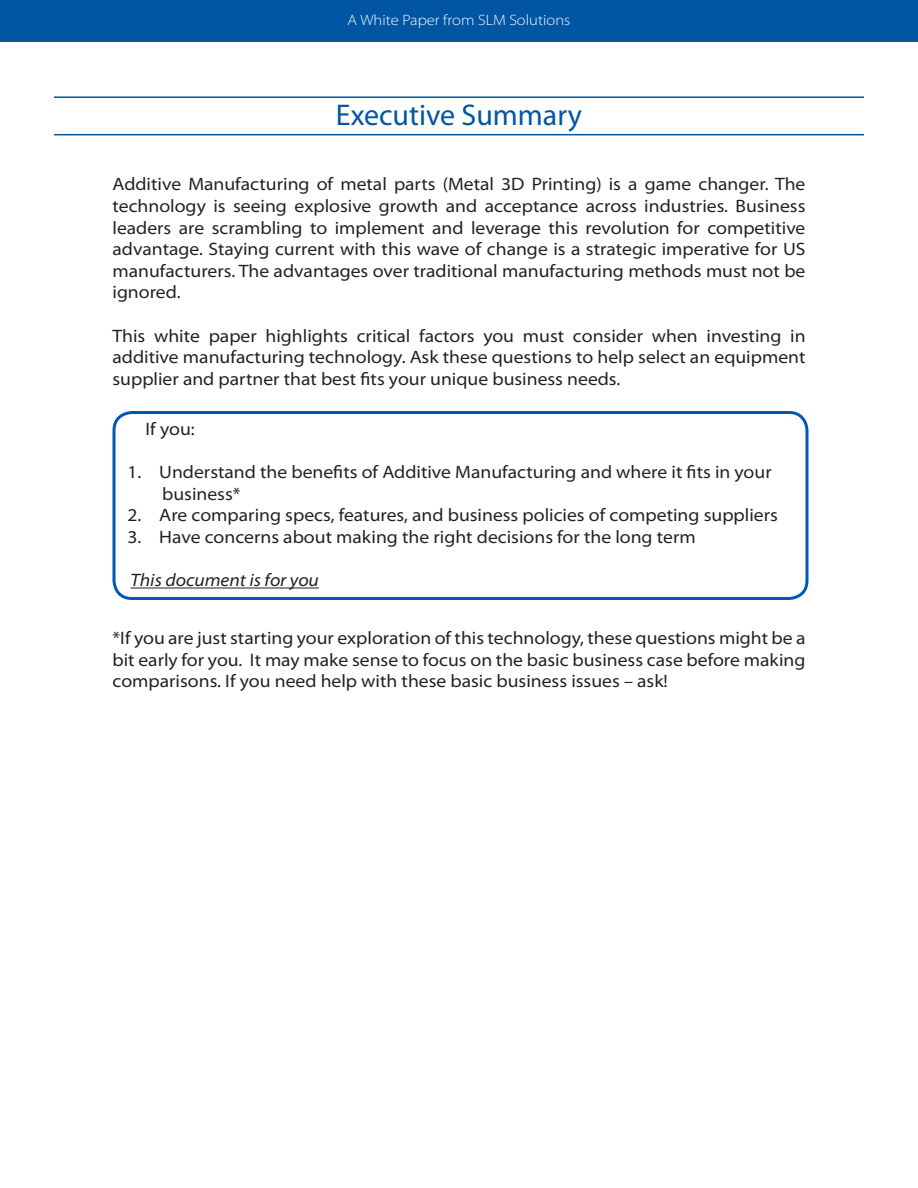
<style>
.page{position:relative;width:918px;height:1188px;background:#fff}
.page>*{position:absolute;margin:0;border:0;box-sizing:border-box;transform-origin:0 0}
.t1{font:30px "Myriad Pro";color:#0156a3}
.Text{font:semi-expanded 18px/21.6px "Myriad Pro";color:#231f20;text-align:justify}
.t2{font:italic semi-expanded 18px "Myriad Pro";color:#231f20}
.t3{font:300 semi-expanded 15px "Myriad Pro";color:#fff}
</style>
<div class="page">
<div style="left:0;top:0;width:918px;height:41px;background:#0156a3"></div>
<hr style="left:54px;top:96px;width:810px;height:2px;background:#0156a3">
<hr style="left:54px;top:134px;width:810px;height:1px;background:#0156a3">
<hr style="left:130px;top:588px;width:189px;height:1px;background:#231f20">
<div style="left:112px;top:411px;width:696px;height:189px;border:3px solid #0056ba;border-radius:18px"></div>
<p class="t3" style="left:348px;top:12px;width:224px">A White Paper from SLM Solutions</p>
<p class="t1" style="left:336px;top:96px;width:248px">Executive Summary</p>
<p class="Text" style="left:112px;top:174px;width:695px">Additive Manufacturing of metal parts (Metal 3D Printing) is a game changer. The technology is seeing explosive growth and acceptance across industries. Business leaders are scrambling to implement and leverage this revolution for competitive advantage. Staying current with this wave of change is a strategic imperative for US manufacturers. The advantages over traditional manufacturing methods must not be ignored.</p>
<p class="Text" style="left:112px;top:325px;width:695px">This white paper highlights critical factors you must consider when investing in additive manufacturing technology. Ask these questions to help select an equipment supplier and partner that best fits your unique business needs.</p>
<p class="Text" style="left:146px;top:418px;width:51px">If you:</p>
<p class="Text" style="left:162px;top:462px;width:611px;text-indent:-35px">1. Understand the benefits of Additive Manufacturing and where it fits in your business*</p>
<p class="Text" style="left:128px;top:505px;width:652px">2. Are comparing specs, features, and business policies of competing suppliers</p>
<p class="Text" style="left:128px;top:526px;width:570px">3. Have concerns about making the right decisions for the long term</p>
<p class="t2" style="left:130px;top:570px;width:190px">This document is for you</p>
<p class="Text" style="left:112px;top:627px;width:694px">*If you are just starting your exploration of this technology, these questions might be a bit early for you. It may make sense to focus on the basic business case before making comparisons. If you need help with these basic business issues – ask!</p>
</div>
